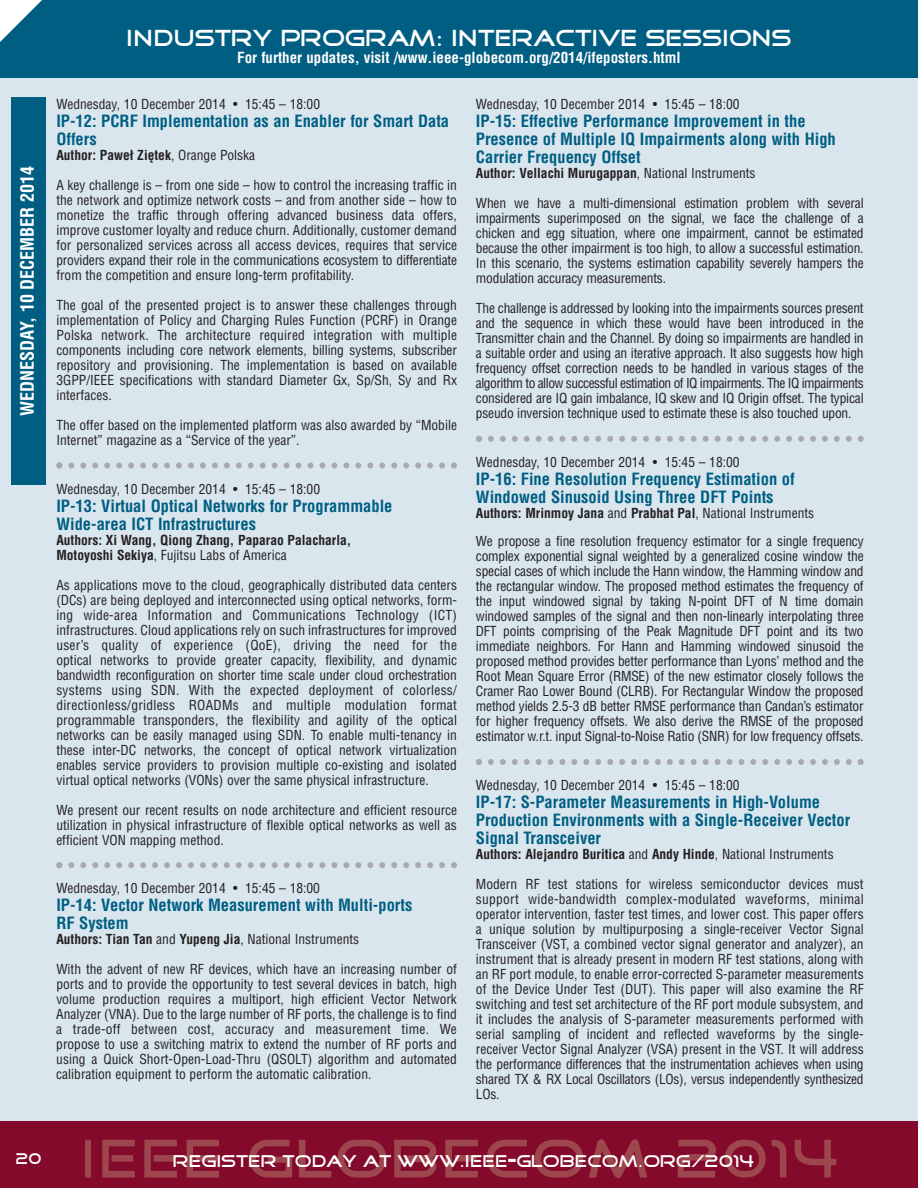
<style>
.page{position:relative;width:918px;height:1188px;background:#fff}
.page>*{position:absolute;margin:0;border:0;box-sizing:border-box;transform-origin:0 0}
.t1{font:22.5px "Good Times";color:#fff}
.t2{font:700 condensed 18px "Helvetica";color:#fff}
.t3{font:700 condensed 16.5px/18px "Helvetica";color:#005e82}
.t4{font:16.5px "Good Times";color:#fff}
.t5{font:700 condensed 15px "Helvetica";color:#fff}
.t6{font:15px "Good Times";color:#fff}
.t7{font:condensed 13.5px/15px "Helvetica";color:#231f20;text-align:justify}
.t8{font:700 condensed 13.5px/15px "Helvetica";color:#231f20}
.s1{font-weight:400}
.s2{font-weight:700}
</style>
<div class="page">
<div style="left:0;top:61px;width:918px;height:1062px;background:#d9e6ee"></div>
<div style="left:0;top:1122px;width:918px;height:66px;background:#840a2b"></div>
<div style="left:0;top:0;width:918px;height:78px;background:#005e82"></div>
<svg style="left:85px;top:1139px;width:681px;height:39px"></svg>
<svg style="left:0;top:0;width:42px;height:42px"></svg>
<svg style="left:56px;top:462px;width:401px;height:6px"></svg>
<svg style="left:56px;top:862px;width:401px;height:6px"></svg>
<svg style="left:476px;top:436px;width:388px;height:6px"></svg>
<svg style="left:476px;top:759px;width:388px;height:6px"></svg>
<div style="left:11px;top:97px;width:35px;height:388px;background:#005e82"></div>
<h2 class="t2" style="left:17px;top:416px;width:252px;rotate:-90deg">WEDNESDAY, 10 DECEMBER 2014</h2>
<h1 class="t1" style="left:126px;top:28px;width:667px">INDUSTRY PROGRAM: INTERACTIVE SESSIONS</h1>
<p class="t5" style="left:237px;top:49px;width:445px">For further updates, visit /www.ieee-globecom.org/2014/ifeposters.html</p>
<p class="t7" style="left:56px;top:97px;width:265px">Wednesday, 10 December 2014 • 15:45 – 18:00</p>
<p class="t3" style="left:56px;top:112px;width:394px">IP-12: PCRF Implementation as an Enabler for Smart Data<br>Offers</p>
<p class="t8" style="left:56px;top:148px;width:200px">Author: Paweł Zietek<span class="s1">, Orange Polska</span></p>
<p class="t7" style="left:56px;top:178px;width:402px">A key challenge is – from one side – how to control the increasing traffic in the network and optimize network costs – and from another side – how to monetize the traffic through offering advanced business data offers, improve customer loyalty and reduce churn. Additionally, customer demand for personalized services across all access devices, requires that service providers expand their role in the communications ecosystem to differentiate from the competition and ensure long-term profitability.</p>
<p class="t7" style="left:56px;top:298px;width:402px">The goal of the presented project is to answer these challenges through implementation of Policy and Charging Rules Function (PCRF) in Orange Polska network. The architecture required integration with multiple components including core network elements, billing systems, subscriber repository and provisioning. The implementation is based on available 3GPP/IEEE specifications with standard Diameter Gx, Sp/Sh, Sy and Rx interfaces.</p>
<p class="t7" style="left:56px;top:418px;width:402px">The offer based on the implemented platform was also awarded by “Mobile<br>Internet” magazine as a “Service of the year”.</p>
<p class="t7" style="left:56px;top:481px;width:265px">Wednesday, 10 December 2014 • 15:45 – 18:00</p>
<p class="t3" style="left:56px;top:497px;width:338px">IP-13: Virtual Optical Networks for Programmable<br>Wide-area ICT Infrastructures</p>
<p class="t8" style="left:56px;top:532px;width:296px">Authors: Xi Wang, Qiong Zhang, Paparao Palacharla,<br>Motoyoshi Sekiya<span class="s1">, Fujitsu Labs of America</span></p>
<p class="t7" style="left:56px;top:577px;width:402px">As applications move to the cloud, geographically distributed data centers (DCs) are being deployed and interconnected using optical networks, form&shy;ing wide-area Information and Communications Technology (ICT) infrastructures. Cloud applications rely on such infrastructures for improved user’s quality of experience (QoE), driving the need for the optical networks to provide greater capacity, flexibility, and dynamic bandwidth reconfiguration on shorter time scale under cloud orchestration systems using SDN. With the expected deployment of colorless/ directionless/gridless ROADMs and multiple modulation format programmable transponders, the flexibility and agility of the optical networks can be easily managed using SDN. To enable multi-tenancy in these inter-DC networks, the concept of optical network virtualization enables service providers to provision multiple co-existing and isolated virtual optical networks (VONs) over the same physical infrastructure.</p>
<p class="t7" style="left:56px;top:802px;width:402px">We present our recent results on node architecture and efficient resource utilization in physical infrastructure of flexible optical networks as well as efficient VON mapping method.</p>
<p class="t7" style="left:56px;top:881px;width:265px">Wednesday, 10 December 2014 • 15:45 – 18:00</p>
<p class="t3" style="left:56px;top:897px;width:357px">IP-14: Vector Network Measurement with Multi-ports<br>RF System</p>
<p class="t8" style="left:56px;top:932px;width:304px">Authors: Tian Tan <span class="s1">and</span> Yupeng Jia<span class="s1">, National Instruments</span></p>
<p class="t7" style="left:56px;top:962px;width:402px">With the advent of new RF devices, which have an increasing number of ports and to provide the opportunity to test several devices in batch, high volume production requires a multiport, high efficient Vector Network Analyzer (VNA). Due to the large number of RF ports, the challenge is to find a trade-off between cost, accuracy and measurement time. We propose to use a switching matrix to extend the number of RF ports and using a Quick Short-Open-Load-Thru (QSOLT) algorithm and automated calibration equipment to perform the automatic calibration.</p>
<p class="t8" style="left:149px;top:148px;width:6px">˛</p>
<p class="t7" style="left:476px;top:97px;width:265px">Wednesday, 10 December 2014 • 15:45 – 18:00</p>
<p class="t3" style="left:476px;top:113px;width:361px">IP-15: Effective Performance Improvement in the<br>Presence of Multiple IQ Impairments along with High<br>Carrier Frequency Offset</p>
<p class="t8" style="left:476px;top:166px;width:281px">Author: Vellachi Murugappan<span class="s1">, National Instruments</span></p>
<p class="t7" style="left:476px;top:196px;width:389px">When we have a multi-dimensional estimation problem with several impairments superimposed on the signal, we face the challenge of a chicken and egg situation, where one impairment, cannot be estimated because the other impairment is too high, to allow a successful estimation.<br>In this scenario, the systems estimation capability severely hampers the modulation accuracy measurements.</p>
<p class="t7" style="left:476px;top:301px;width:389px">The challenge is addressed by looking into the impairments sources present and the sequence in which these would have been introduced in the Transmitter chain and the Channel. By doing so impairments are handled in a suitable order and using an iterative approach. It also suggests how high frequency offset correction needs to be handled in various stages of the algorithm to allow successful estimation of IQ impairments. The IQ impairments considered are IQ gain imbalance, IQ skew and IQ Origin offset. The typical pseudo inversion technique used to estimate these is also touched upon.</p>
<p class="t7" style="left:476px;top:455px;width:265px">Wednesday, 10 December 2014 • 15:45 – 18:00</p>
<p class="t3" style="left:476px;top:470px;width:320px">IP-16: Fine Resolution Frequency Estimation of<br>Windowed Sinusoid Using Three DFT Points</p>
<p class="t7" style="left:476px;top:499px;width:389px;line-height:28.5px"><span class="s2">Authors: Mrinmoy Jana</span> and <span class="s2">Prabhat Pal</span>, National Instruments<br>We propose a fine resolution frequency estimator for a single frequency</p>
<p class="t7" style="left:476px;top:549px;width:389px">complex exponential signal weighted by a generalized cosine window the special cases of which include the Hann window, the Hamming window and the rectangular window. The proposed method estimates the frequency of the input windowed signal by taking N-point DFT of N time domain windowed samples of the signal and then non-linearly interpolating three DFT points comprising of the Peak Magnitude DFT point and its two immediate neighbors. For Hann and Hamming windowed sinusoid the proposed method provides better performance than Lyons’ method and the Root Mean Square Error (RMSE) of the new estimator closely follows the Cramer Rao Lower Bound (CLRB). For Rectangular Window the proposed method yields 2.5-3 dB better RMSE performance than Candan’s estimator for higher frequency offsets. We also derive the RMSE of the proposed estimator w.r.t. input Signal-to-Noise Ratio (SNR) for low frequency offsets.</p>
<p class="t7" style="left:476px;top:778px;width:265px">Wednesday, 10 December 2014 • 15:45 – 18:00</p>
<p class="t3" style="left:476px;top:793px;width:376px">IP-17: S-Parameter Measurements in High-Volume<br>Production Environments with a Single-Receiver Vector<br>Signal Transceiver</p>
<p class="t8" style="left:476px;top:847px;width:359px">Authors: Alejandro Buritica <span class="s1">and</span> Andy Hinde<span class="s1">, National Instruments</span></p>
<p class="t7" style="left:476px;top:877px;width:389px">Modern RF test stations for wireless semiconductor devices must support wide-bandwidth complex-modulated waveforms, minimal operator intervention, faster test times, and lower cost. This paper offers a unique solution by multipurposing a single-receiver Vector Signal Transceiver (VST, a combined vector signal generator and analyzer), an instrument that is already present in modern RF test stations, along with an RF port module, to enable error-corrected S-parameter measurements of the Device Under Test (DUT). This paper will also examine the RF switching and test set architecture of the RF port module subsystem, and it includes the analysis of S-parameter measurements performed with serial sampling of incident and reflected waveforms by the single&shy;receiver Vector Signal Analyzer (VSA) present in the VST. It will address the performance differences that the instrumentation achieves when using shared TX &amp; RX Local Oscillators (LOs), versus independently synthesized LOs.</p>
<p class="t6" style="left:15px;top:1152px;width:27px">20</p>
<p class="t4" style="left:173px;top:1153px;width:583px">REGISTER TODAY AT WWW.IEEE-GLOBECOM.ORG/2014</p>
</div>
